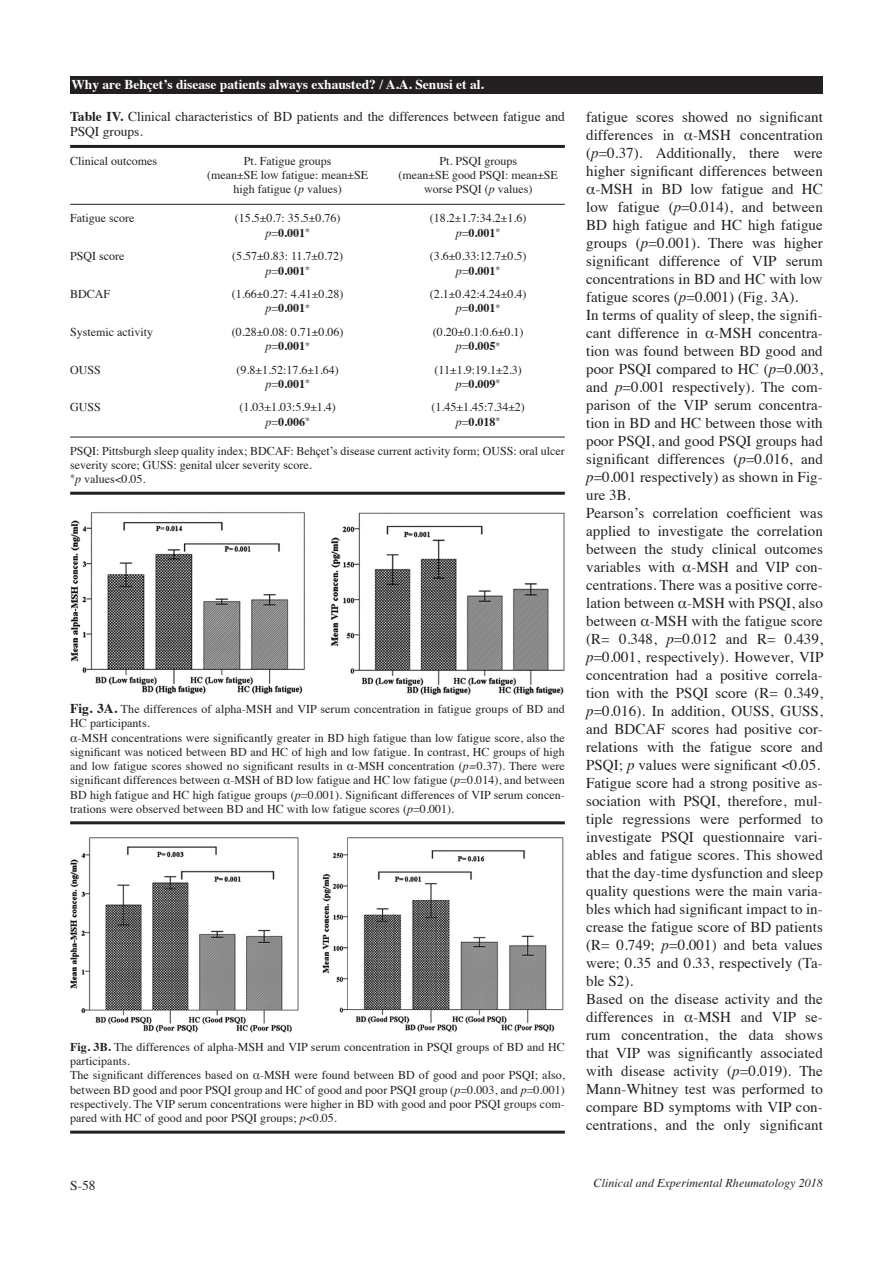
<style>
.page{position:relative;width:893px;height:1263px;background:#fff}
.page>*{position:absolute;margin:0;border:0;box-sizing:border-box;transform-origin:0 0}
.t1{font:15px/18px "Times";letter-spacing:.005em;color:#231f20;text-align:justify}
.t2{font:13.5px/15.8px "Times";color:#231f20}
.t3{font:700 13.5px "Times";color:#fff}
.t4{font:12px/14.2px "Times";color:#231f20}
.t5{font:700 12px "Times";color:#231f20}
.t6{font:italic 12px "Times";letter-spacing:.005em;color:#231f20}
.s1{font-weight:700}
.s2{font-style:italic}
.s3{font-weight:400;font-style:italic}
.s4{font-weight:400}
.s5{font-weight:400;font-size:9.75px}
.s6{font-weight:700;font-size:13.5px}
</style>
<div class="page">
<div style="left:70px;top:77px;width:753px;height:17px;background:#231f20"></div>
<hr style="left:70px;top:145px;width:495px;height:3px;background:#231f20">
<hr style="left:70px;top:204px;width:495px;height:1px;background:#231f20">
<hr style="left:70px;top:437px;width:495px;height:1px;background:#231f20">
<hr style="left:70px;top:492px;width:495px;height:3px;background:#231f20">
<hr style="left:70px;top:821px;width:495px;height:3px;background:#231f20">
<img style="left:70px;top:512px;width:494px;height:184px">
<img style="left:70px;top:837px;width:494px;height:196px">
<hr style="left:70px;top:1130px;width:495px;height:3px;background:#231f20">
<p class="t3" style="left:71px;top:71px;width:414px">Why are Behçet’s disease patients always exhausted? / A.A. Senusi et al.</p>
<p class="t2" style="left:70px;top:107px;width:496px"><span class="s1">Table IV.</span> Clinical characteristics of BD patients and the differences between fatigue and<br>PSQI groups.</p>
<p class="t4" style="left:70px;top:153px;width:88px">Clinical outcomes</p>
<p class="t4" style="left:244px;top:153px;width:89px">Pt. Fatigue groups</p>
<p class="t4" style="left:439px;top:153px;width:79px">Pt. PSQI groups</p>
<p class="t4" style="left:207px;top:167px;width:162px">(mean±SE low fatigue: mean±SE</p>
<p class="t4" style="left:398px;top:167px;width:161px">(mean±SE good PSQI: mean±SE</p>
<p class="t4" style="left:234px;top:181px;width:110px">high fatigue (<span class="s2">p</span> values)</p>
<p class="t4" style="left:424px;top:181px;width:110px">worse PSQI (<span class="s2">p</span> values)</p>
<p class="t4" style="left:70px;top:210px;width:66px">Fatigue score</p>
<p class="t4" style="left:235px;top:210px;width:107px">(15.5±0.7: 35.5±0.76)</p>
<p class="t4" style="left:430px;top:210px;width:98px">(18.2±1.7:34.2±1.6)</p>
<p class="t5" style="left:265px;top:221px;width:46px"><span class="s3">p</span><span class="s4">=</span>0.001<sup>*</sup></p>
<p class="t5" style="left:456px;top:221px;width:46px"><span class="s3">p</span><span class="s4">=</span>0.001<sup>*</sup></p>
<p class="t4" style="left:70px;top:248px;width:56px">PSQI score</p>
<p class="t4" style="left:232px;top:248px;width:113px">(5.57±0.83: 11.7±0.72)</p>
<p class="t4" style="left:430px;top:248px;width:98px">(3.6±0.33:12.7±0.5)</p>
<p class="t5" style="left:265px;top:259px;width:46px"><span class="s3">p</span><span class="s4">=</span>0.001<sup>*</sup></p>
<p class="t5" style="left:456px;top:259px;width:46px"><span class="s3">p</span><span class="s4">=</span>0.001<sup>*</sup></p>
<p class="t4" style="left:70px;top:286px;width:42px">BDCAF</p>
<p class="t4" style="left:232px;top:286px;width:113px">(1.66±0.27: 4.41±0.28)</p>
<p class="t4" style="left:430px;top:286px;width:98px">(2.1±0.42:4.24±0.4)</p>
<p class="t5" style="left:265px;top:297px;width:46px"><span class="s3">p</span><span class="s4">=</span>0.001<sup>*</sup></p>
<p class="t5" style="left:456px;top:297px;width:46px"><span class="s3">p</span><span class="s4">=</span>0.001<sup>*</sup></p>
<p class="t4" style="left:70px;top:323px;width:85px">Systemic activity</p>
<p class="t4" style="left:232px;top:323px;width:113px">(0.28±0.08: 0.71±0.06)</p>
<p class="t4" style="left:433px;top:323px;width:92px">(0.20±0.1:0.6±0.1)</p>
<p class="t5" style="left:265px;top:335px;width:46px"><span class="s3">p</span><span class="s4">=</span>0.001<sup>*</sup></p>
<p class="t5" style="left:456px;top:335px;width:46px"><span class="s3">p</span><span class="s4">=</span>0.005<sup>*</sup></p>
<p class="t4" style="left:70px;top:361px;width:32px">OUSS</p>
<p class="t4" style="left:236px;top:361px;width:104px">(9.8±1.52:17.6±1.64)</p>
<p class="t4" style="left:435px;top:361px;width:89px">(11±1.9:19.1±2.3)</p>
<p class="t5" style="left:265px;top:373px;width:46px"><span class="s3">p</span><span class="s4">=</span>0.001<span class="s5">*</span></p>
<p class="t5" style="left:456px;top:373px;width:46px"><span class="s3">p</span><span class="s4">=</span>0.009<span class="s5">*</span></p>
<p class="t4" style="left:70px;top:399px;width:32px">GUSS</p>
<p class="t4" style="left:239px;top:399px;width:98px">(1.03±1.03:5.9±1.4)</p>
<p class="t4" style="left:431px;top:399px;width:95px">(1.45±1.45:7.34±2)</p>
<p class="t5" style="left:265px;top:411px;width:46px"><span class="s3">p</span><span class="s4">=</span>0.006<sup>*</sup></p>
<p class="t5" style="left:456px;top:411px;width:46px"><span class="s3">p</span><span class="s4">=</span>0.018<sup>*</sup></p>
<p class="t4" style="left:70px;top:442px;width:496px">PSQI: Pittsburgh sleep quality index; BDCAF: Behçet’s disease current activity form; OUSS: oral ulcer severity score; GUSS: genital ulcer severity score.</p>
<p class="t4" style="left:70px;top:471px;width:77px"><sup>*</sup><span class="s2">p</span> values&lt;0.05.</p>
<p class="t4" style="left:70px;top:701px;width:496px"><span class="s6">Fig. 3A.</span> The differences of alpha-MSH and VIP serum concentration in fatigue groups of BD and<br>HC participants.</p>
<p class="t4" style="left:70px;top:729px;width:496px;text-align:justify">α-MSH concentrations were significantly greater in BD high fatigue than low fatigue score, also the significant was noticed between BD and HC of high and low fatigue. In contrast, HC groups of high and low fatigue scores showed no significant results in α-MSH concentration (<span class="s2">p=</span>0.37). There were significant differences between α-MSH of BD low fatigue and HC low fatigue (<span class="s2">p</span>=0.014), and between BD high fatigue and HC high fatigue groups (<span class="s2">p</span>=0.001). Significant differences of VIP serum concen&shy;trations were observed between BD and HC with low fatigue scores (<span class="s2">p</span>=0.001).</p>
<p class="t4" style="left:70px;top:1039px;width:496px"><span class="s1">Fig. 3B.</span> The differences of alpha-MSH and VIP serum concentration in PSQI groups of BD and HC participants.</p>
<p class="t4" style="left:70px;top:1067px;width:496px;text-align:justify">The significant differences based on α-MSH were found between BD of good and poor PSQI; also, between BD good and poor PSQI group and HC of good and poor PSQI group (<span class="s2">p</span>=0.003, and <span class="s2">p</span>=0.001) respectively. The VIP serum concentrations were higher in BD with good and poor PSQI groups com&shy;pared with HC of good and poor PSQI groups; <span class="s2">p</span>&lt;0.05.</p>
<p class="t1" style="left:586px;top:106px;width:238px">fatigue scores showed no significant differences in α-MSH concentration (<span class="s2">p</span>=0.37). Additionally, there were higher significant differences between α-MSH in BD low fatigue and HC low fatigue (<span class="s2">p</span>=0.014), and between BD high fatigue and HC high fatigue groups (<span class="s2">p</span>=0.001). There was higher significant difference of VIP serum concentrations in BD and HC with low fatigue scores (<span class="s2">p</span>=0.001) (Fig. 3A).</p>
<p class="t1" style="left:586px;top:304px;width:238px">In terms of quality of sleep, the signifi&shy;cant difference in α-MSH concentra&shy;tion was found between BD good and poor PSQI compared to HC (<span class="s2">p</span>=0.003, and <span class="s2">p</span>=0.001 respectively). The com&shy;parison of the VIP serum concentra&shy;tion in BD and HC between those with poor PSQI, and good PSQI groups had significant differences (<span class="s2">p</span>=0.016, and <span class="s2">p</span>=0.001 respectively) as shown in Fig&shy;ure 3B.</p>
<p class="t1" style="left:586px;top:502px;width:239px">Pearson’s correlation coefficient was applied to investigate the correlation between the study clinical outcomes variables with α-MSH and VIP con&shy;centrations. There was a positive corre&shy;lation between α-MSH with PSQI, also between α-MSH with the fatigue score (R= 0.348, <span class="s2">p</span>=0.012 and R= 0.439, <span class="s2">p</span>=0.001, respectively). However, VIP concentration had a positive correla&shy;tion with the PSQI score (R= 0.349, <span class="s2">p</span>=0.016). In addition, OUSS, GUSS, and BDCAF scores had positive cor&shy;relations with the fatigue score and PSQI; <span class="s2">p</span> values were significant &lt;0.05.</p>
<p class="t1" style="left:586px;top:772px;width:238px">Fatigue score had a strong positive as&shy;sociation with PSQI, therefore, mul&shy;tiple regressions were performed to investigate PSQI questionnaire vari&shy;ables and fatigue scores. This showed that the day-time dysfunction and sleep quality questions were the main varia&shy;bles which had significant impact to in&shy;crease the fatigue score of BD patients (R= 0.749; <span class="s2">p</span>=0.001) and beta values were; 0.35 and 0.33, respectively (Ta&shy;ble S2).</p>
<p class="t1" style="left:586px;top:988px;width:238px">Based on the disease activity and the differences in α-MSH and VIP se&shy;rum concentration, the data shows that VIP was significantly associated with disease activity (<span class="s2">p</span>=0.019). The Mann-Whitney test was performed to compare BD symptoms with VIP con&shy;centrations, and the only significant</p>
<p class="t2" style="left:70px;top:1176px;width:27px">S-58</p>
<p class="t6" style="left:594px;top:1173px;width:231px">Clinical and Experimental Rheumatology 2018</p>
</div>
